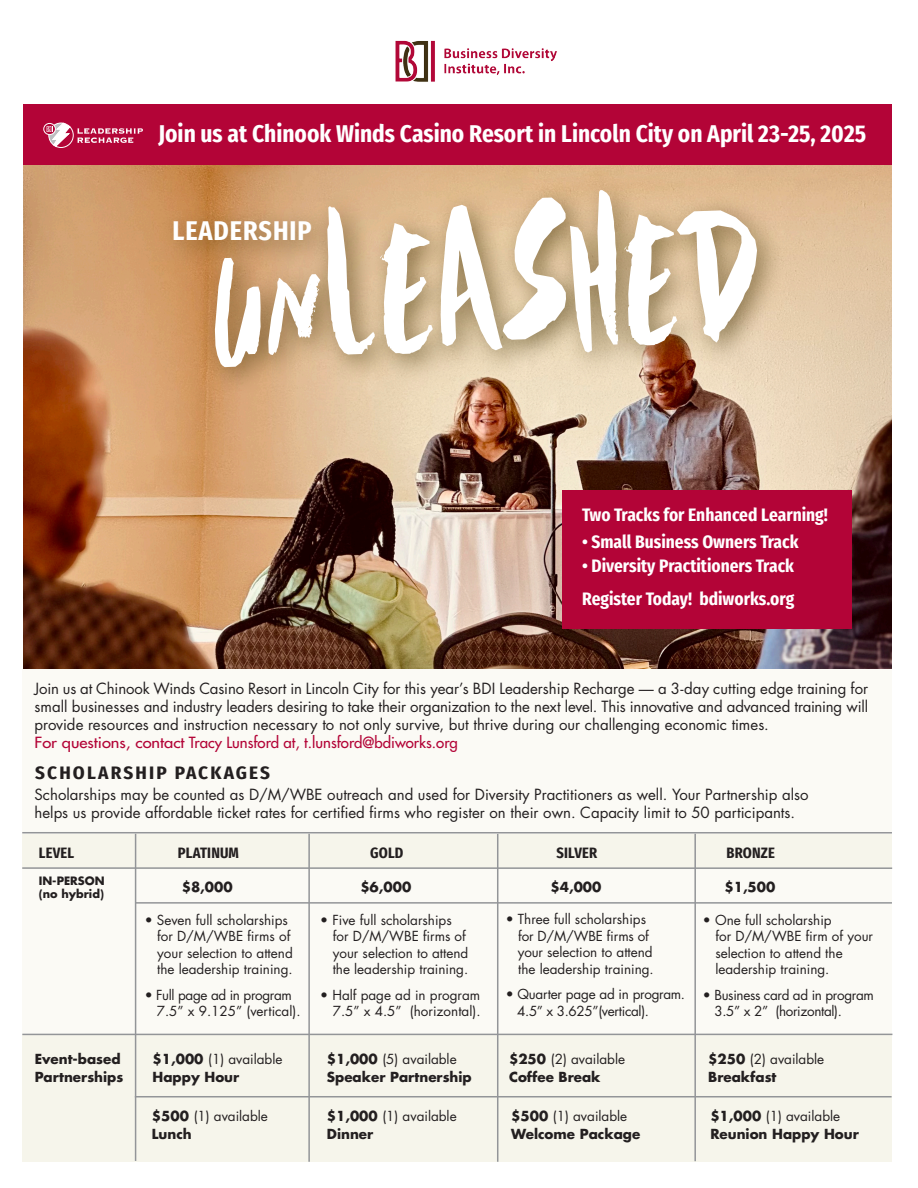
<style>
.page{position:relative;width:918px;height:1188px;background:#fff}
.page>*{position:absolute;margin:0;border:0;box-sizing:border-box;transform-origin:0 0}
.t1{font:700 27px "Fira Sans Condensed";letter-spacing:.035em;color:#fff}
.t2{font:700 24.15px "Fira Sans Condensed";color:#fff}
.t3{font:700 18px "Fira Sans Condensed";color:#fff}
.t4{font:700 18px "Fira Sans Condensed";letter-spacing:.11em;color:#231f20;scale:1.1 1}
.t5{font:15px/18px "Futura";color:#231f20}
.t6{font:15px "Futura";color:#b30437;scale:1.1 1}
.t7{font:700 15px "Fira Sans Condensed";letter-spacing:.01em;color:#231f20}
.t8{font:13.5px/18px "Futura";color:#231f20}
.t9{font:700 13.5px/18px "Futura";color:#231f20}
.t10{font:13.5px "Futura";letter-spacing:-.025em;color:#231f20}
.t11{font:700 11.25px "Futura";color:#231f20}
.s1{font-weight:700}
</style>
<div class="page">
<div style="left:22px;top:669px;width:870px;height:365px;background:#fbfaf5"></div>
<div style="left:22px;top:834px;width:870px;height:34px;background:#f6f5eb"></div>
<img style="left:24px;top:165px;width:868px;height:504px">
<div style="left:22px;top:1034px;width:870px;height:127px;background:#f6f5eb"></div>
<hr style="left:22px;top:867px;width:870px;height:2px;background:#939598">
<hr style="left:136px;top:902px;width:756px;height:2px;background:#939598">
<hr style="left:135px;top:834px;width:1px;height:327px;background:#939598">
<hr style="left:308px;top:834px;width:2px;height:328px;background:#939598">
<hr style="left:497px;top:834px;width:1px;height:328px;background:#939598">
<hr style="left:694px;top:834px;width:2px;height:327px;background:#939598">
<hr style="left:135px;top:1096px;width:757px;height:1px;background:#939598">
<hr style="left:22px;top:832px;width:870px;height:2px;background:#939598">
<hr style="left:22px;top:1034px;width:870px;height:1px;background:#939598">
<div style="left:158px;top:176px;width:628px;height:220px;background:#402f00;opacity:.55"></div>
<svg style="left:215px;top:258px;width:46px;height:109px"></svg>
<svg style="left:268px;top:274px;width:52px;height:81px"></svg>
<svg style="left:327px;top:206px;width:106px;height:148px"></svg>
<svg style="left:441px;top:190px;width:177px;height:163px"></svg>
<svg style="left:625px;top:210px;width:132px;height:135px"></svg>
<img style="left:395px;top:40px;width:162px;height:42px">
<div style="left:563px;top:490px;width:289px;height:139px;background:#b30437"></div>
<div style="left:24px;top:104px;width:868px;height:61px;background:#b30437"></div>
<svg style="left:44px;top:123px;width:11px;height:12px"></svg>
<div style="left:43px;top:123px;width:13px;height:12px;border:1px solid #fff;border-radius:50%"></div>
<svg style="left:47px;top:122px;width:96px;height:26px"></svg>
<p class="t2" style="left:158px;top:112px;width:709px">Join us at Chinook Winds Casino Resort in Lincoln City on April 23-25, 2025</p>
<p class="t1" style="left:172px;top:206px;width:141px">LEADERSHIP</p>
<p class="t3" style="left:582px;top:498px;width:247px">Two Tracks for Enhanced Learning!</p>
<p class="t3" style="left:582px;top:525px;width:218px">• Small Business Owners Track</p>
<p class="t3" style="left:582px;top:549px;width:213px">• Diversity Practitioners Track</p>
<p class="t3" style="left:582px;top:582px;width:214px">Register Today! bdiworks.org</p>
<p class="t5" style="left:35px;top:679px;width:835px;text-align:justify">Join us at Chinook Winds Casino Resort in Lincoln City for this year’s BDI Leadership Recharge — a 3-day cutting edge training for small businesses and industry leaders desiring to take their organization to the next level. This innovative and advanced training will provide resources and instruction necessary to not only survive, but thrive during our challenging economic times.</p>
<p class="t6" style="left:35px;top:732px;width:386px">For questions, contact Tracy Lunsford at, t.lunsford@bdiworks.org</p>
<p class="t4" style="left:35px;top:757px;width:215px">SCHOLARSHIP PACKAGES</p>
<p class="t5" style="left:35px;top:785px;width:776px">Scholarships may be counted as D/M/WBE outreach and used for Diversity Practitioners as well. Your Partnership also helps us provide affordable ticket rates for certified firms who register on their own. Capacity limit to 50 participants.</p>
<p class="t7" style="left:39px;top:839px;width:37px">LEVEL</p>
<p class="t11" style="left:39px;top:873px;width:68px">IN-PERSON</p>
<p class="t11" style="left:39px;top:886px;width:67px">(no hybrid)</p>
<p class="t7" style="left:178px;top:839px;width:63px">PLATINUM</p>
<p class="t7" style="left:370px;top:839px;width:35px">GOLD</p>
<p class="t7" style="left:557px;top:839px;width:42px">SILVER</p>
<p class="t7" style="left:727px;top:839px;width:50px">BRONZE</p>
<p class="t9" style="left:182px;top:877px;width:52px">$8,000</p>
<p class="t9" style="left:360px;top:877px;width:52px">$6,000</p>
<p class="t9" style="left:551px;top:877px;width:52px">$4,000</p>
<p class="t9" style="left:725px;top:877px;width:52px">$1,500</p>
<p class="t8" style="left:145px;top:910px;width:145px">• Seven full scholarships</p>
<p class="t8" style="left:157px;top:927px;width:135px">for D/M/WBE firms of</p>
<p class="t8" style="left:157px;top:943px;width:137px">your selection to attend</p>
<p class="t8" style="left:157px;top:960px;width:137px">the leadership training.</p>
<p class="t10" style="left:145px;top:985px;width:149px">• Full page ad in program</p>
<p class="t8" style="left:157px;top:1002px;width:145px">7.5” x 9.125” (vertical).</p>
<p class="t8" style="left:506px;top:910px;width:142px">• Three full scholarships</p>
<p class="t8" style="left:518px;top:927px;width:132px">for D/M/WBE firms of</p>
<p class="t8" style="left:518px;top:943px;width:136px">your selection to attend</p>
<p class="t8" style="left:518px;top:960px;width:137px">the leadership training.</p>
<p class="t8" style="left:506px;top:985px;width:181px">• Quarter page ad in program.</p>
<p class="t10" style="left:517px;top:1002px;width:133px">4.5” x 3.625”(vertical).</p>
<p class="t8" style="left:320px;top:910px;width:133px">• Five full scholarships</p>
<p class="t8" style="left:333px;top:927px;width:135px">for D/M/WBE firms of</p>
<p class="t8" style="left:333px;top:943px;width:137px">your selection to attend</p>
<p class="t8" style="left:333px;top:960px;width:137px">the leadership training.</p>
<p class="t8" style="left:320px;top:985px;width:162px">• Half page ad in program</p>
<p class="t8" style="left:333px;top:1002px;width:149px">7.5” x 4.5” (horizontal).</p>
<p class="t8" style="left:703px;top:910px;width:130px">• One full scholarship</p>
<p class="t8" style="left:715px;top:927px;width:159px">for D/M/WBE firm of your</p>
<p class="t8" style="left:715px;top:943px;width:129px">selection to attend the</p>
<p class="t8" style="left:715px;top:960px;width:116px">leadership training.</p>
<p class="t10" style="left:703px;top:985px;width:172px">• Business card ad in program</p>
<p class="t10" style="left:714px;top:1002px;width:129px">3.5” x 2” (horizontal).</p>
<p class="t9" style="left:35px;top:1049px;width:90px">Event-based<br>Partnerships</p>
<p class="t8" style="left:153px;top:1049px;width:131px"><span class="s1">$1,000</span> (1) available</p>
<p class="t9" style="left:153px;top:1067px;width:88px">Happy Hour</p>
<p class="t8" style="left:327px;top:1049px;width:131px"><span class="s1">$1,000</span> (5) available</p>
<p class="t9" style="left:327px;top:1067px;width:146px">Speaker Partnership</p>
<p class="t8" style="left:152px;top:1107px;width:118px"><span class="s1">$500</span> (1) available<br><span class="s1">Lunch</span></p>
<p class="t8" style="left:327px;top:1107px;width:131px"><span class="s1">$1,000</span> (1) available</p>
<p class="t9" style="left:327px;top:1124px;width:48px">Dinner</p>
<p class="t8" style="left:509px;top:1049px;width:118px"><span class="s1">$250</span> (2) available</p>
<p class="t9" style="left:509px;top:1067px;width:93px">Coffee Break</p>
<p class="t8" style="left:511px;top:1107px;width:118px"><span class="s1">$500</span> (1) available</p>
<p class="t9" style="left:511px;top:1124px;width:131px">Welcome Package</p>
<p class="t8" style="left:708px;top:1049px;width:118px"><span class="s1">$250</span> (2) available</p>
<p class="t9" style="left:708px;top:1067px;width:70px">Breakfast</p>
<p class="t8" style="left:710px;top:1107px;width:131px"><span class="s1">$1,000</span> (1) available</p>
<p class="t9" style="left:710px;top:1124px;width:150px">Reunion Happy Hour</p>
</div>
